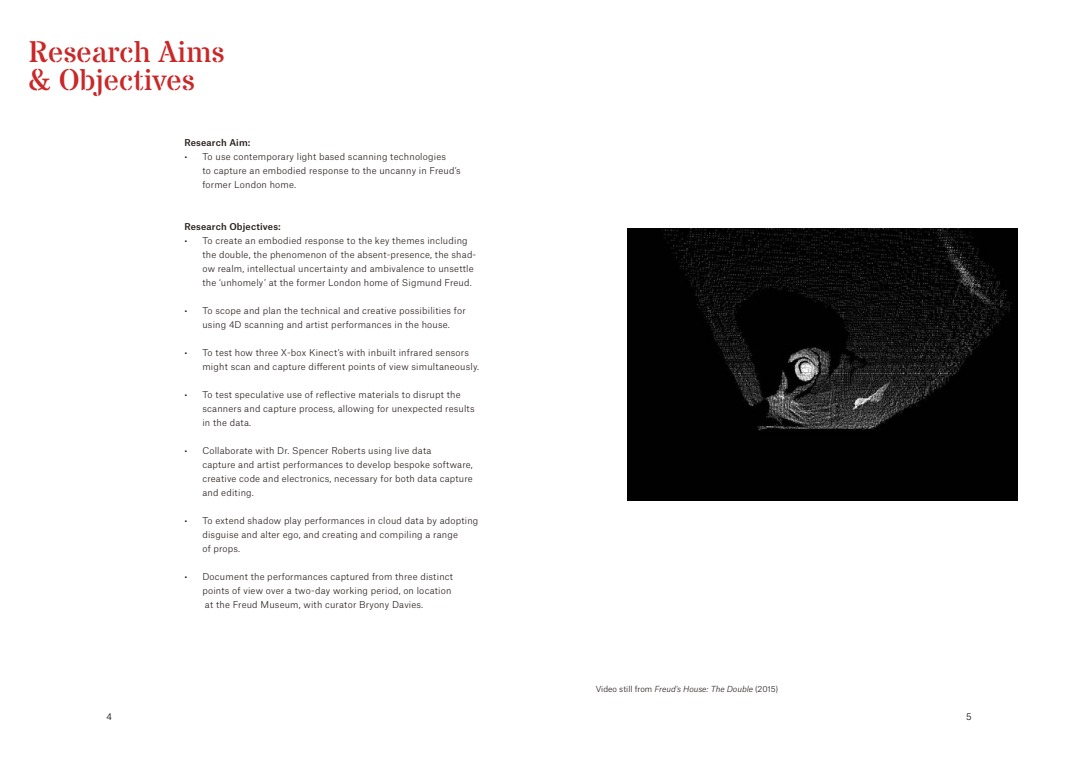
<style>
.page{position:relative;width:1078px;height:763px;background:#fff}
.page>*{position:absolute;margin:0;border:0;box-sizing:border-box;transform-origin:0 0}
.t1{font:30px/28px "Stardos Stencil";color:#ca2828}
.t2{font:300 9px/14px "Atlas Grotesk";letter-spacing:.02em;color:#261e1c}
.t3{font:500 9px "Atlas Grotesk";letter-spacing:.02em;color:#261e1c}
.t4{font:300 9px "Atlas Grotesk";color:#000}
.t5{font:italic 300 8px "Atlas Grotesk";color:#261e1c}
.s1{font-style:normal}
</style>
<div class="page">
<img style="left:627px;top:228px;width:390px;height:272px">
<h1 class="t1" style="left:28px;top:40px;width:198px">Research Aims &amp; Objectives</h1>
<p class="t3" style="left:184px;top:135px;width:68px">Research Aim:</p>
<p class="t2" style="left:202px;top:149px;width:260px;text-indent:-18px">• To use contemporary light based scanning technologies<br>to capture an embodied response to the uncanny in Freud’s former London home.</p>
<p class="t3" style="left:184px;top:219px;width:98px">Research Objectives:</p>
<p class="t2" style="left:202px;top:233px;width:275px;text-indent:-18px">• To create an embodied response to the key themes including the double, the phenomenon of the absent-presence, the shad&shy;ow realm, intellectual uncertainty and ambivalence to unsettle the ‘unhomely’ at the former London home of Sigmund Freud.</p>
<p class="t2" style="left:184px;top:303px;width:283px;text-align:center">• To scope and plan the technical and creative possibilities for using 4D scanning and artist performances in the house.</p>
<p class="t2" style="left:202px;top:345px;width:278px;text-indent:-18px">• To test how three X-box Kinect’s with inbuilt infrared sensors might scan and capture different points of view simultaneously.</p>
<p class="t2" style="left:202px;top:387px;width:274px;text-indent:-18px">• To test speculative use of reflective materials to disrupt the scanners and capture process, allowing for unexpected results in the data.</p>
<p class="t2" style="left:202px;top:443px;width:272px;text-indent:-18px">• Collaborate with Dr. Spencer Roberts using live data<br>capture and artist performances to develop bespoke software, creative code and electronics, necessary for both data capture and editing.</p>
<p class="t2" style="left:202px;top:513px;width:277px;text-indent:-18px">• To extend shadow play performances in cloud data by adopting disguise and alter ego, and creating and compiling a range<br>of props.</p>
<p class="t2" style="left:202px;top:569px;width:252px;text-indent:-18px">• Document the performances captured from three distinct points of view over a two-day working period, on location at the Freud Museum, with curator Bryony Davies.</p>
<p class="t5" style="left:595px;top:683px;width:184px"><span class="s1">Video still from</span> Freud’s House: The Double <span class="s1">(2015)</span></p>
<p class="t4" style="left:106px;top:710px;width:7px">4</p>
<p class="t4" style="left:965px;top:710px;width:7px">5</p>
</div>
